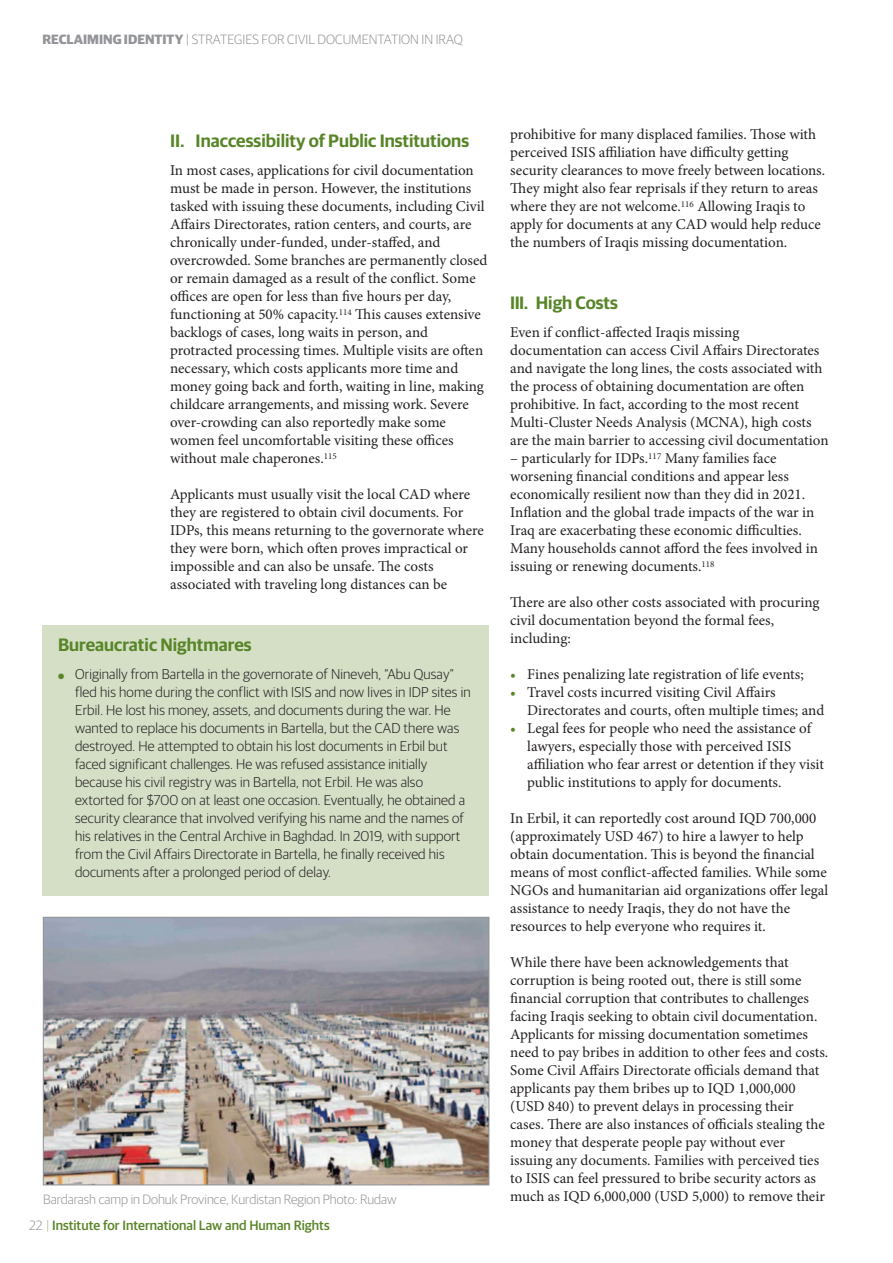
<style>
.page{position:relative;width:893px;height:1263px;background:#fff}
.page>*{position:absolute;margin:0;border:0;box-sizing:border-box;transform-origin:0 0}
.t1{font:600 18px "DS5 Display Sans";color:#588527}
.t2{font:15px/18px "Minion Pro";color:#231f20}
.t3{font:300 14.25px/18px "DS2 Display Sans";letter-spacing:.01em;color:#231f20}
.t4{font:300 13.5px "DS2 Display Sans";color:#939598}
.t5{font:500 13.5px "DS4 Display Sans";color:#588527}
.s1{font-family:"DS6 Display Sans";font-weight:700}
.s2{font-size:7.5px;color:#588527}
.s3{font-family:"DS2 Display Sans";font-weight:300;color:#939598}
.s4{font-family:"DS2 Display Sans";font-weight:300;color:#a2b882}
.s5{color:#588527}
</style>
<div class="page">
<div style="left:43px;top:625px;width:446px;height:271px;background:#d4dfc6"></div>
<img style="left:45px;top:919px;width:442px;height:264px">
<div style="left:43px;top:917px;width:446px;height:268px;border:1px solid #939598"></div>
<p class="t4" style="left:43px;top:34px;width:422px"><span class="s1">RECLAIMING IDENTITY</span> | STRATEGIES FOR CIVIL DOCUMENTATION IN IRAQ</p>
<p class="t1" style="left:170px;top:133px;width:301px">II. Inaccessibility of Public Institutions</p>
<p class="t2" style="left:170px;top:163px;width:319px">In most cases, applications for civil documentation must be made in person. However, the institutions tasked with issuing these documents, including Civil Affairs Directorates, ration centers, and courts, are chronically under-funded, under-staffed, and overcrowded. Some branches are permanently closed or remain damaged as a result of the conflict. Some offices are open for less than five hours per day, functioning at 50% capacity.<sup>114</sup> This causes extensive backlogs of cases, long waits in person, and protracted processing times. Multiple visits are often necessary, which costs applicants more time and money going back and forth, waiting in line, making childcare arrangements, and missing work. Severe over-crowding can also reportedly make some women feel uncomfortable visiting these offices without male chaperones.<sup>115</sup></p>
<p class="t2" style="left:170px;top:487px;width:315px">Applicants must usually visit the local CAD where they are registered to obtain civil documents. For IDPs, this means returning to the governorate where they were born, which often proves impractical or impossible and can also be unsafe. The costs associated with traveling long distances can be</p>
<p class="t1" style="left:58px;top:637px;width:195px">Bureaucratic Nightmares</p>
<p class="t3" style="left:75px;top:666px;width:397px;text-indent:-17px"><span class="s2">•</span> Originally from Bartella in the governorate of Nineveh, “Abu Qusay” fled his home during the conflict with ISIS and now lives in IDP sites in Erbil. He lost his money, assets, and documents during the war. He wanted to replace his documents in Bartella, but the CAD there was destroyed. He attempted to obtain his lost documents in Erbil but faced significant challenges. He was refused assistance initially because his civil registry was in Bartella, not Erbil. He was also extorted for $700 on at least one occasion. Eventually, he obtained a security clearance that involved verifying his name and the names of his relatives in the Central Archive in Baghdad. In 2019, with support from the Civil Affairs Directorate in Bartella, he finally received his documents after a prolonged period of delay.</p>
<p class="t4" style="left:43px;top:1194px;width:355px">Bardarash camp in Dohuk Province, Kurdistan Region Photo: Rudaw</p>
<p class="t5" style="left:29px;top:1220px;width:302px"><span class="s3">22</span> <span class="s4">|</span> Institute for International Law and Human Rights</p>
<p class="t2" style="left:510px;top:127px;width:316px">prohibitive for many displaced families. Those with perceived ISIS affiliation have difficulty getting security clearances to move freely between locations.<br>They might also fear reprisals if they return to areas where they are not welcome.<sup>116</sup> Allowing Iraqis to apply for documents at any CAD would help reduce the numbers of Iraqis missing documentation.</p>
<p class="t1" style="left:510px;top:295px;width:109px">III. High Costs</p>
<p class="t2" style="left:510px;top:325px;width:320px">Even if conflict-affected Iraqis missing documentation can access Civil Affairs Directorates and navigate the long lines, the costs associated with the process of obtaining documentation are often prohibitive. In fact, according to the most recent Multi-Cluster Needs Analysis (MCNA), high costs are the main barrier to accessing civil documentation</p>
<p class="t2" style="left:510px;top:451px;width:309px">– particularly for IDPs.<sup>117</sup> Many families face worsening financial conditions and appear less economically resilient now than they did in 2021.<br>Inflation and the global trade impacts of the war in Iraq are exacerbating these economic difficulties.<br>Many households cannot afford the fees involved in issuing or renewing documents.<sup>118</sup></p>
<p class="t2" style="left:510px;top:595px;width:311px">There are also other costs associated with procuring civil documentation beyond the formal fees, including:</p>
<p class="t2" style="left:510px;top:667px;width:295px"><span class="s5">•</span> Fines penalizing late registration of life events;</p>
<p class="t2" style="left:527px;top:685px;width:298px;text-indent:-17px"><span class="s5">•</span> Travel costs incurred visiting Civil Affairs<br>Directorates and courts, often multiple times; and</p>
<p class="t2" style="left:527px;top:721px;width:298px;text-indent:-17px"><span class="s5">•</span> Legal fees for people who need the assistance of lawyers, especially those with perceived ISIS affiliation who fear arrest or detention if they visit public institutions to apply for documents.</p>
<p class="t2" style="left:510px;top:811px;width:319px">In Erbil, it can reportedly cost around IQD 700,000 (approximately USD 467) to hire a lawyer to help obtain documentation. This is beyond the financial means of most conflict-affected families. While some NGOs and humanitarian aid organizations offer legal assistance to needy Iraqis, they do not have the resources to help everyone who requires it.</p>
<p class="t2" style="left:510px;top:955px;width:320px">While there have been acknowledgements that corruption is being rooted out, there is still some financial corruption that contributes to challenges facing Iraqis seeking to obtain civil documentation.<br>Applicants for missing documentation sometimes need to pay bribes in addition to other fees and costs.<br>Some Civil Affairs Directorate officials demand that applicants pay them bribes up to IQD 1,000,000 (USD 840) to prevent delays in processing their cases. There are also instances of officials stealing the money that desperate people pay without ever issuing any documents. Families with perceived ties to ISIS can feel pressured to bribe security actors as much as IQD 6,000,000 (USD 5,000) to remove their</p>
</div>
